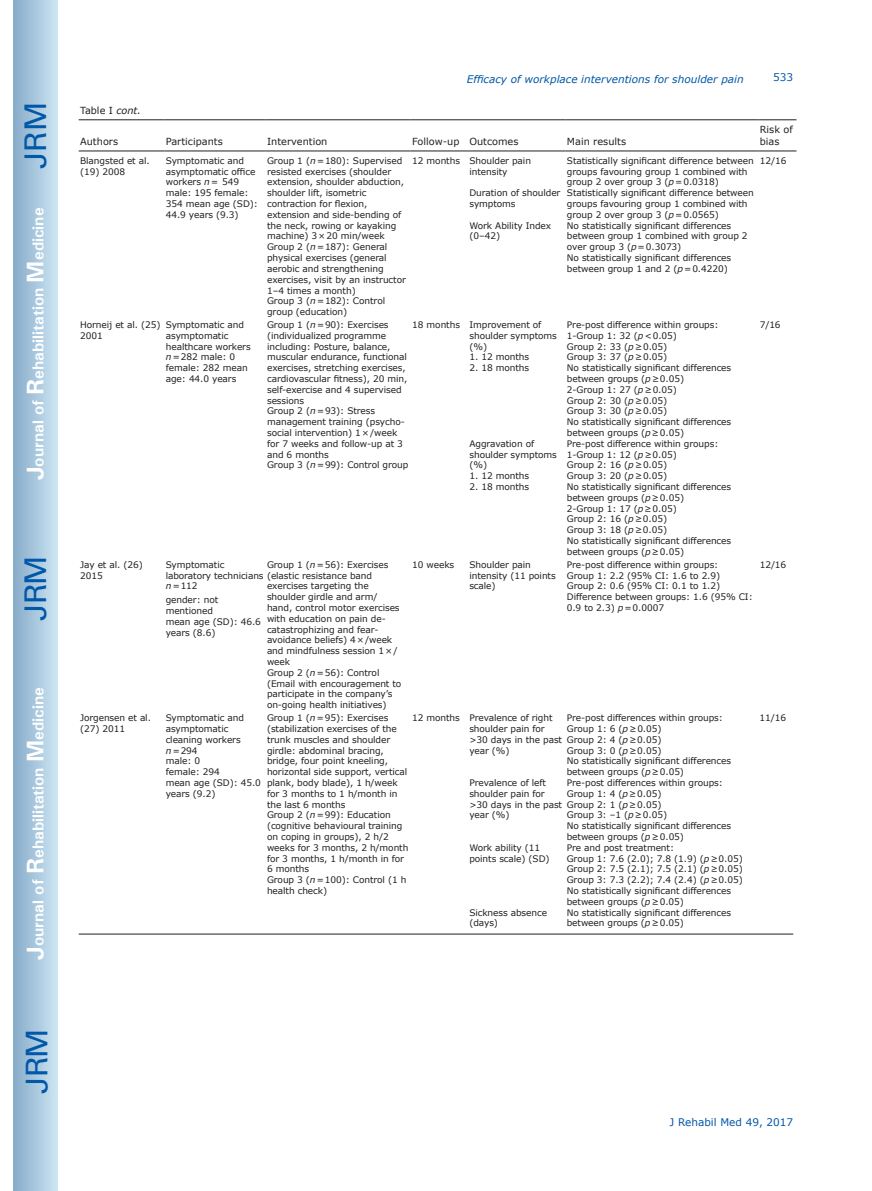
<style>
.page{position:relative;width:872px;height:1191px;background:#fff}
.page>*{position:absolute;margin:0;border:0;box-sizing:border-box;transform-origin:0 0}
.t1{font:30px "Univers";letter-spacing:-.03em;color:#0157a8}
.t2{font:700 15.75px "Univers";color:#fff}
.t3{font:italic 10.5px "Verdana";color:#0157a8}
.t4{font:10.5px "Verdana";color:#0157a8}
.t5{font:9.75px/11.7px "Verdana";color:#231f20}
.t6{font:9px/10.8px "Verdana";letter-spacing:-.01em;color:#231f20}
.s1{font-size:24px}
.s2{font-style:italic}
</style>
<div class="page">
<div style="left:14px;top:0;width:43px;height:1191px;background:linear-gradient(to right,#88acca,#cbe5f2)"></div>
<hr style="left:164px;top:151px;width:102px;height:1px;background:#231f20">
<hr style="left:266px;top:151px;width:145px;height:1px;background:#231f20">
<hr style="left:411px;top:151px;width:57px;height:1px;background:#231f20">
<hr style="left:468px;top:151px;width:97px;height:1px;background:#231f20">
<hr style="left:565px;top:151px;width:193px;height:1px;background:#231f20">
<hr style="left:758px;top:151px;width:38px;height:1px;background:#231f20">
<hr style="left:79px;top:119px;width:85px;height:1px;background:#231f20">
<hr style="left:164px;top:119px;width:102px;height:1px;background:#231f20">
<hr style="left:266px;top:119px;width:145px;height:1px;background:#231f20">
<hr style="left:411px;top:119px;width:57px;height:1px;background:#231f20">
<hr style="left:468px;top:119px;width:97px;height:1px;background:#231f20">
<hr style="left:565px;top:119px;width:193px;height:1px;background:#231f20">
<hr style="left:758px;top:119px;width:38px;height:1px;background:#231f20">
<hr style="left:79px;top:151px;width:85px;height:1px;background:#231f20">
<hr style="left:79px;top:933px;width:714px;height:1px;background:#231f20">
<h1 class="t1" style="left:18px;top:169px;width:68px;rotate:-90deg">JRM</h1>
<h2 class="t2" style="left:28px;top:480px;width:274px;rotate:-90deg"><span class="s1">J</span>ournal of <span class="s1">R</span>ehabilitation <span class="s1">M</span>edicine</h2>
<h1 class="t1" style="left:18px;top:620px;width:67px;rotate:-90deg">JRM</h1>
<h2 class="t2" style="left:28px;top:959px;width:274px;rotate:-90deg"><span class="s1">J</span>ournal of <span class="s1">R</span>ehabilitation <span class="s1">M</span>edicine</h2>
<h1 class="t1" style="left:19px;top:1093px;width:67px;rotate:-90deg">JRM</h1>
<p class="t3" style="left:467px;top:72px;width:278px">Efficacy of workplace interventions for shoulder pain</p>
<p class="t4" style="left:773px;top:70px;width:22px">533</p>
<p class="t5" style="left:80px;top:104px;width:62px">Table I <span class="s2">cont.</span></p>
<p class="t5" style="left:80px;top:135px;width:39px">Authors</p>
<p class="t5" style="left:166px;top:135px;width:58px">Participants</p>
<p class="t5" style="left:267px;top:135px;width:62px">Intervention</p>
<p class="t5" style="left:412px;top:135px;width:108px">Follow-up Outcomes</p>
<p class="t5" style="left:567px;top:135px;width:61px">Main results</p>
<p class="t5" style="left:760px;top:124px;width:35px">Risk of bias</p>
<p class="t6" style="left:80px;top:155px;width:71px">Blangsted et al. (19) 2008</p>
<p class="t6" style="left:166px;top:155px;width:94px">Symptomatic and asymptomatic office workers <span class="s2">n=</span> 549 male: 195 female:<br>354 mean age (SD):<br>44.9 years (9.3)</p>
<p class="t6" style="left:267px;top:155px;width:140px">Group 1 (<span class="s2">n=</span>180): Supervised resisted exercises (shoulder extension, shoulder abduction, shoulder lift, isometric contraction for flexion, extension and side-bending of the neck, rowing or kayaking machine) 3×20 min/week<br>Group 2 (<span class="s2">n=</span>187): General physical exercises (general aerobic and strengthening exercises, visit by an instructor<br>1–4 times a month)<br>Group 3 (<span class="s2">n=</span>182): Control group (education)</p>
<p class="t6" style="left:469px;top:155px;width:63px;text-indent:-57px">12 months Shoulder pain intensity</p>
<p class="t6" style="left:567px;top:155px;width:188px">Statistically significant difference between groups favouring group 1 combined with group 2 over group 3 (<span class="s2">p</span>=0.0318)<br>Statistically significant difference between groups favouring group 1 combined with group 2 over group 3 (<span class="s2">p</span>=0.0565)<br>No statistically significant differences between group 1 combined with group 2 over group 3 (<span class="s2">p</span>=0.3073)<br>No statistically significant differences between group 1 and 2 (<span class="s2">p</span>=0.4220)</p>
<p class="t6" style="left:760px;top:155px;width:28px">12/16</p>
<p class="t6" style="left:469px;top:187px;width:92px">Duration of shoulder symptoms</p>
<p class="t6" style="left:469px;top:220px;width:83px">Work Ability Index (0–42)</p>
<p class="t6" style="left:80px;top:319px;width:82px">Horneij et al. (25)<br>2001</p>
<p class="t6" style="left:166px;top:319px;width:86px">Symptomatic and asymptomatic healthcare workers <span class="s2">n=</span>282 male: 0 female: 282 mean age: 44.0 years</p>
<p class="t6" style="left:267px;top:319px;width:143px">Group 1 (<span class="s2">n=</span>90): Exercises (individualized programme including: Posture, balance, muscular endurance, functional exercises, stretching exercises, cardiovascular fitness), 20 min, self-exercise and 4 supervised sessions<br>Group 2 (<span class="s2">n=</span>93): Stress management training (psycho&shy;social intervention) 1×/week for 7 weeks and follow-up at 3 and 6 months<br>Group 3 (<span class="s2">n=</span>99): Control group</p>
<p class="t6" style="left:469px;top:319px;width:89px;text-indent:-57px">18 months Improvement of shoulder symptoms (%)</p>
<p class="t6" style="left:469px;top:352px;width:61px">1. 12 months</p>
<p class="t6" style="left:469px;top:362px;width:61px">2. 18 months</p>
<p class="t6" style="left:469px;top:438px;width:89px">Aggravation of shoulder symptoms (%)</p>
<p class="t6" style="left:469px;top:470px;width:61px">1. 12 months</p>
<p class="t6" style="left:469px;top:481px;width:61px">2. 18 months</p>
<p class="t6" style="left:567px;top:319px;width:166px">Pre-post difference within groups:<br>1-Group 1: 32 (<span class="s2">p&lt;</span>0.05)<br>Group 2: 33 (<span class="s2">p≥</span>0.05)<br>Group 3: 37 (<span class="s2">p≥</span>0.05)<br>No statistically significant differences between groups (<span class="s2">p≥</span>0.05)<br>2-Group 1: 27 (<span class="s2">p≥</span>0.05)<br>Group 2: 30 (<span class="s2">p≥</span>0.05)<br>Group 3: 30 (<span class="s2">p≥</span>0.05)<br>No statistically significant differences between groups (<span class="s2">p≥</span>0.05)<br>Pre-post difference within groups:<br>1-Group 1: 12 (<span class="s2">p≥</span>0.05)<br>Group 2: 16 (<span class="s2">p≥</span>0.05)<br>Group 3: 20 (<span class="s2">p≥</span>0.05)<br>No statistically significant differences between groups (<span class="s2">p≥</span>0.05)<br>2-Group 1: 17 (<span class="s2">p≥</span>0.05)<br>Group 2: 16 (<span class="s2">p≥</span>0.05)<br>Group 3: 18 (<span class="s2">p≥</span>0.05)<br>No statistically significant differences between groups (<span class="s2">p≥</span>0.05)</p>
<p class="t6" style="left:759px;top:319px;width:22px">7/16</p>
<p class="t6" style="left:80px;top:559px;width:64px">Jay et al. (26)<br>2015</p>
<p class="t6" style="left:166px;top:559px;width:208px">Symptomatic<br>laboratory technicians (elastic resistance band <span class="s2">n=</span>112</p>
<p class="t6" style="left:166px;top:594px;width:97px">gender: not mentioned<br>mean age (SD): 46.6 years (8.6)</p>
<p class="t6" style="left:267px;top:559px;width:123px">Group 1 (<span class="s2">n=</span>56): Exercises</p>
<p class="t6" style="left:267px;top:580px;width:136px">exercises targeting the shoulder girdle and arm/ hand, control motor exercises with education on pain de&shy;catastrophizing and fear&shy;avoidance beliefs) 4×/week and mindfulness session 1×/ week<br>Group 2 (<span class="s2">n=</span>56): Control (Email with encouragement to participate in the company’s on-going health initiatives)</p>
<p class="t6" style="left:412px;top:559px;width:44px">10 weeks</p>
<p class="t6" style="left:469px;top:559px;width:88px">Shoulder pain intensity (11 points scale)</p>
<p class="t6" style="left:567px;top:559px;width:187px">Pre-post difference within groups:<br>Group 1: 2.2 (95% CI: 1.6 to 2.9)<br>Group 2: 0.6 (95% CI: 0.1 to 1.2)<br>Difference between groups: 1.6 (95% CI:<br>0.9 to 2.3) <span class="s2">p</span>=0.0007</p>
<p class="t6" style="left:759px;top:559px;width:28px">12/16</p>
<p class="t6" style="left:567px;top:712px;width:178px">Pre-post differences within groups:<br>Group 1: 6 (<span class="s2">p≥</span>0.05)<br>Group 2: 4 (<span class="s2">p≥</span>0.05)<br>Group 3: 0 (<span class="s2">p≥</span>0.05)<br>No statistically significant differences between groups (<span class="s2">p≥</span>0.05)<br>Pre-post differences within groups:<br>Group 1: 4 (<span class="s2">p≥</span>0.05)<br>Group 2: 1 (<span class="s2">p≥</span>0.05)<br>Group 3: –1 (<span class="s2">p≥</span>0.05)<br>No statistically significant differences between groups (<span class="s2">p≥</span>0.05)<br>Pre and post treatment:<br>Group 1: 7.6 (2.0); 7.8 (1.9) (<span class="s2">p≥</span>0.05)<br>Group 2: 7.5 (2.1); 7.5 (2.1) (<span class="s2">p≥</span>0.05)<br>Group 3: 7.3 (2.2); 7.4 (2.4) (<span class="s2">p≥</span>0.05)<br>No statistically significant differences between groups (<span class="s2">p≥</span>0.05)<br>No statistically significant differences between groups (<span class="s2">p≥</span>0.05)</p>
<p class="t6" style="left:759px;top:712px;width:28px">11/16</p>
<p class="t6" style="left:80px;top:712px;width:72px">Jorgensen et al. (27) 2011</p>
<p class="t6" style="left:166px;top:712px;width:97px">Symptomatic and asymptomatic cleaning workers <span class="s2">n=</span>294<br>male: 0<br>female: 294<br>mean age (SD): 45.0 years (9.2)</p>
<p class="t6" style="left:267px;top:712px;width:143px">Group 1 (<span class="s2">n=</span>95): Exercises (stabilization exercises of the trunk muscles and shoulder girdle: abdominal bracing, bridge, four point kneeling, horizontal side support, vertical plank, body blade), 1 h/week for 3 months to 1 h/month in the last 6 months<br>Group 2 (<span class="s2">n=</span>99): Education (cognitive behavioural training on coping in groups), 2 h/2 weeks for 3 months, 2 h/month for 3 months, 1 h/month in for<br>6 months<br>Group 3 (<span class="s2">n=</span>100): Control (1 h health check)</p>
<p class="t6" style="left:469px;top:712px;width:94px;text-indent:-57px">12 months Prevalence of right shoulder pain for &gt;30 days in the past year (%)</p>
<p class="t6" style="left:469px;top:777px;width:94px">Prevalence of left shoulder pain for &gt;30 days in the past year (%)</p>
<p class="t6" style="left:469px;top:842px;width:82px">Work ability (11 points scale) (SD)</p>
<p class="t6" style="left:469px;top:906px;width:79px">Sickness absence (days)</p>
<p class="t4" style="left:669px;top:1114px;width:125px">J Rehabil Med 49, 2017</p>
</div>
